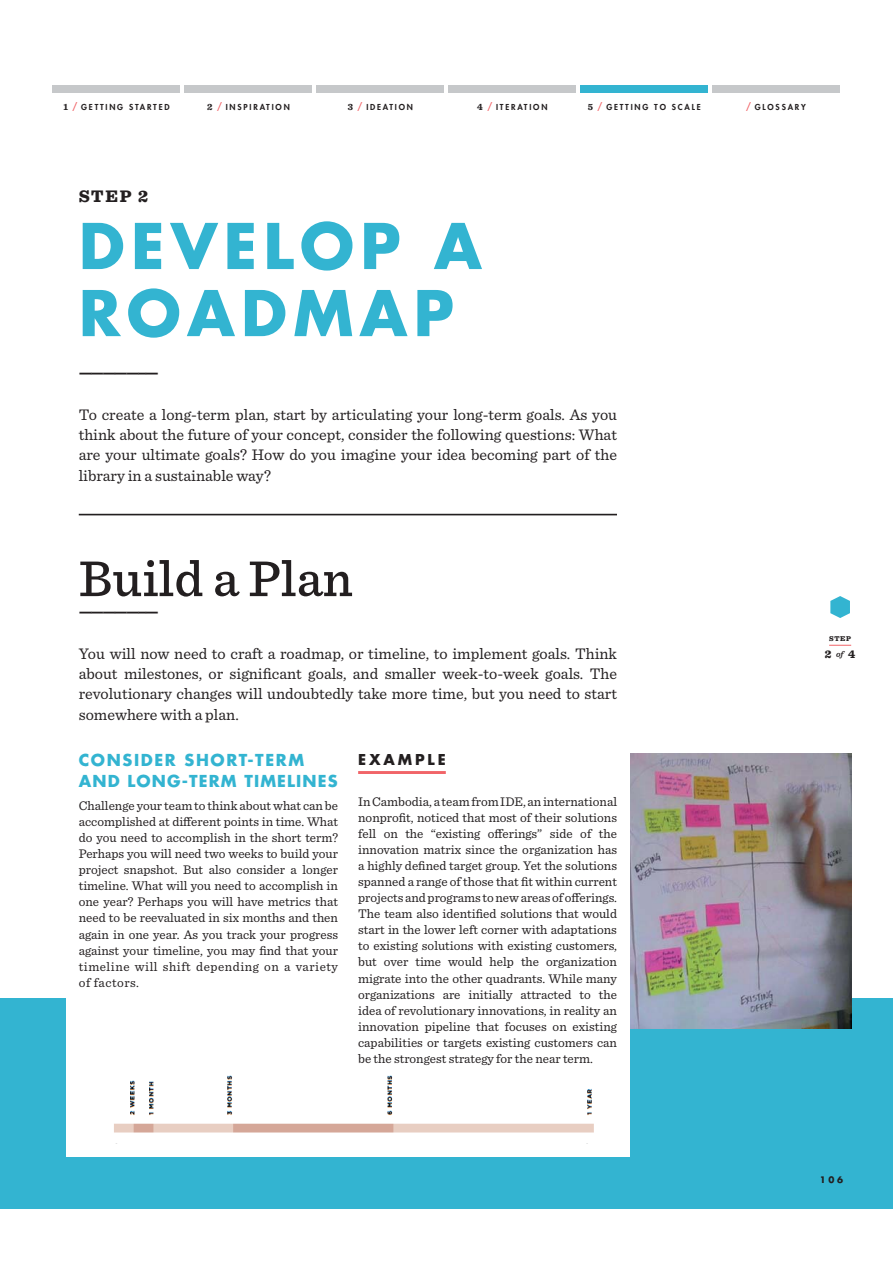
<style>
.page{position:relative;width:893px;height:1263px;background:#fff}
.page>*{position:absolute;margin:0;border:0;box-sizing:border-box;transform-origin:0 0}
.t1{font:700 61.2px/67.1px "Futura Std";letter-spacing:.1em;color:#33b4d1}
.t2{font:500 52.5px "Sentinel";color:#231f20}
.t3{font:900 17.55px "Sentinel";color:#231f20}
.t4{font:16.05px/20.4px "Sentinel";color:#231f20;text-align:justify}
.t5{font:700 16.05px/20.4px "Futura Std";letter-spacing:.07em;color:#33b4d1}
.t6{font:700 14.55px "Futura Std";letter-spacing:.2em;color:#231f20}
.t7{font:13.2px/16px "Sentinel";color:#231f20;text-align:justify}
.t8{font:900 11.7px "Sentinel";color:#231f20}
.t9{font:700 8.7px "Futura Std";color:#231f20}
.t10{font:800 7.95px "Futura Std";letter-spacing:.225em;color:#231f20}
.t11{font:900 7.35px "Sentinel";color:#231f20}
.s1{font-family:"Sentinel";font-weight:700;font-size:9.45px}
.s2{font-family:"Sentinel";font-weight:700;font-size:9.75px;color:#f16468}
.s3{font-weight:600;font-style:italic;font-size:8.7px}
.s4{font-weight:600;font-style:italic;font-size:7.35px}
</style>
<div class="page">
<div style="left:0;top:999px;width:893px;height:210px;background:#33b4d1"></div>
<div style="left:66px;top:159px;width:564px;height:997px;background:#fff"></div>
<div style="left:712px;top:85px;width:128px;height:8px;background:#c6c8ca"></div>
<div style="left:448px;top:85px;width:128px;height:8px;background:#c6c8ca"></div>
<div style="left:184px;top:85px;width:128px;height:8px;background:#c6c8ca"></div>
<div style="left:580px;top:85px;width:128px;height:8px;background:#33b4d1"></div>
<div style="left:316px;top:85px;width:128px;height:8px;background:#c6c8ca"></div>
<div style="left:53px;top:85px;width:127px;height:8px;background:#c6c8ca"></div>
<svg style="left:830px;top:596px;width:20px;height:22px"></svg>
<hr style="left:79px;top:514px;width:538px;height:1px;background:#231f20">
<svg style="left:829px;top:645px;width:22px;height:1px"></svg>
<img style="left:114px;top:1075px;width:480px;height:58px">
<hr style="left:358px;top:771px;width:88px;height:3px;background:#f16468">
<img style="left:630px;top:753px;width:221px;height:275px">
<p class="t10" style="left:63px;top:103px;width:108px"><span class="s1">1</span> <span class="s2">/</span> GETTING STARTED</p>
<p class="t10" style="left:207px;top:103px;width:84px"><span class="s1">2</span> <span class="s2">/</span> INSPIRATION</p>
<p class="t10" style="left:348px;top:103px;width:67px"><span class="s1">3</span> <span class="s2">/</span> IDEATION</p>
<p class="t10" style="left:477px;top:103px;width:72px"><span class="s1">4</span> <span class="s2">/</span> ITERATION</p>
<p class="t10" style="left:588px;top:103px;width:114px"><span class="s1">5</span> <span class="s2">/</span> GETTING TO SCALE</p>
<p class="t10" style="left:747px;top:103px;width:61px"><span class="s2">/</span> GLOSSARY</p>
<h3 class="t3" style="left:79px;top:190px;width:71px">STEP 2</h3>
<h1 class="t1" style="left:79px;top:214px;width:405px">DEVELOP A<br>ROADMAP</h1>
<h3 class="t3" style="left:79px;top:367px;width:82px">—————–—</h3>
<p class="t4" style="left:79px;top:405px;width:540px">To create a long-term plan, start by articulating your long-term goals. As you think about the future of your concept, consider the following questions: What are your ultimate goals? How do you imagine your idea becoming part of the library in a sustainable way?</p>
<h2 class="t2" style="left:79px;top:559px;width:276px">Build a Plan</h2>
<h3 class="t3" style="left:79px;top:606px;width:82px">—————–—</h3>
<p class="t4" style="left:79px;top:644px;width:540px">You will now need to craft a roadmap, or timeline, to implement goals. Think about milestones, or significant goals, and smaller week-to-week goals. The revolutionary changes will undoubtedly take more time, but you need to start somewhere with a plan.</p>
<p class="t5" style="left:79px;top:751px;width:260px">CONSIDER SHORT-TERM<br>AND LONG-TERM TIMELINES</p>
<p class="t7" style="left:79px;top:798px;width:261px">Challenge your team to think about what can be accomplished at different points in time. What do you need to accomplish in the short term?<br>Perhaps you will need two weeks to build your project snapshot. But also consider a longer timeline. What will you need to accomplish in one year? Perhaps you will have metrics that need to be reevaluated in six months and then again in one year. As you track your progress against your timeline, you may find that your timeline will shift depending on a variety of factors.</p>
<p class="t6" style="left:358px;top:752px;width:89px">EXAMPLE</p>
<p class="t7" style="left:358px;top:794px;width:260px">In Cambodia, a team from IDE, an international nonprofit, noticed that most of their solutions fell on the “existing offerings” side of the innovation matrix since the organization has a highly defined target group. Yet the solutions spanned a range of those that fit within current projects and programs to new areas of offerings.<br>The team also identified solutions that would start in the lower left corner with adaptations to existing solutions with existing customers, but over time would help the organization migrate into the other quadrants. While many organizations are initially attracted to the idea of revolutionary innovations, in reality an innovation pipeline that focuses on existing capabilities or targets existing customers can be the strongest strategy for the near term.</p>
<p class="t11" style="left:829px;top:636px;width:24px">STEP</p>
<p class="t8" style="left:825px;top:650px;width:32px">2 <span class="s3">of</span> <span class="s4">-</span>4</p>
<p class="t9" style="left:820px;top:1175px;width:25px">106</p>
</div>
